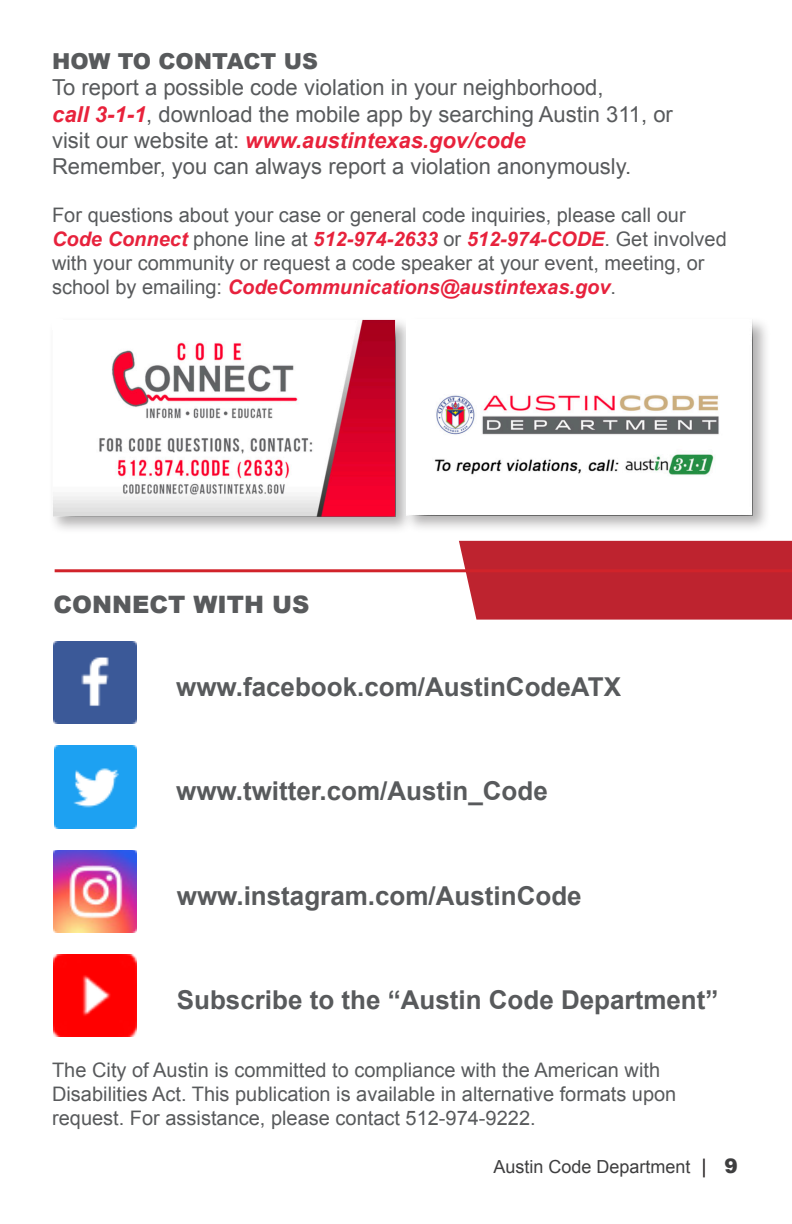
<style>
.page{position:relative;width:792px;height:1224px;background:#fff}
.page>*{position:absolute;margin:0;border:0;box-sizing:border-box;transform-origin:0 0}
.t1{font:700 26px "Arial";color:#585a5c}
.t2{font:900 24px "Arial";color:#585a5c}
.t3{font:22px "Arial";color:#585a5c}
.t4{font:italic 700 22px "Arial";color:#e8223b}
.t5{font:900 22px "Arial";color:#585a5c}
.t6{font:20px/24px "Arial";color:#585a5c}
.t7{font:18px "Arial";color:#3e3e3f}
.s1{font-weight:700;font-style:italic;color:#e8223b}
.s2{font-weight:400;font-style:normal;color:#585a5c}
.s3{font-weight:700;font-style:italic;color:#e7223c}
.s4{font-weight:700;font-style:italic;color:#e7223d}
.s5{font-size:20px;color:#231f20}
.s6{font-weight:900;font-size:20px}
</style>
<div class="page">
<img style="left:54px;top:641px;width:82px;height:83px">
<img style="left:54px;top:850px;width:82px;height:82px">
<img style="left:55px;top:746px;width:81px;height:82px">
<img style="left:54px;top:954px;width:82px;height:83px">
<div style="left:459px;top:541px;width:333px;height:79px;background:#be232f"></div>
<hr style="left:55px;top:569px;width:737px;height:3px;background:#d1232a">
<div style="left:48px;top:316px;width:366px;height:218px;background:#231f20;opacity:.35"></div>
<img style="left:52px;top:320px;width:344px;height:196px">
<div style="left:403px;top:316px;width:368px;height:217px;background:#231f20;opacity:.35"></div>
<img style="left:407px;top:320px;width:346px;height:195px">
<p class="t5" style="left:52px;top:45px;width:267px">HOW TO CONTACT US</p>
<p class="t3" style="left:52px;top:73px;width:553px">To report a possible code violation in your neighborhood,</p>
<p class="t3" style="left:52px;top:99px;width:622px"><span class="s1">call 3-1-1</span>, download the mobile app by searching Austin 311, or</p>
<p class="t4" style="left:52px;top:126px;width:475px"><span class="s2">visit our website at:</span> www.austintexas.gov/code</p>
<p class="t3" style="left:52px;top:152px;width:581px">Remember, you can always report a violation anonymously.</p>
<p class="t6" style="left:52px;top:204px;width:676px">For questions about your case or general code inquiries, please call our <span class="s3">Code Connect</span> phone line at <span class="s3">512-974-2633</span> or <span class="s3">512-974-CODE</span>. Get involved with your community or request a code speaker at your event, meeting, or school by emailing: <span class="s4">CodeCommunications@austintexas.gov</span>.</p>
<p class="t2" style="left:54px;top:587px;width:257px">CONNECT WITH US</p>
<p class="t1" style="left:176px;top:669px;width:446px">www.facebook.com/AustinCodeATX</p>
<p class="t1" style="left:176px;top:773px;width:373px">www.twitter.com/Austin_Code</p>
<p class="t1" style="left:177px;top:879px;width:406px">www.instagram.com/AustinCode</p>
<p class="t1" style="left:177px;top:983px;width:543px">Subscribe to the “Austin Code Department”</p>
<p class="t6" style="left:52px;top:1058px;width:626px">The City of Austin is committed to compliance with the American with<br>Disabilities Act. This publication is available in alternative formats upon request. For assistance, please contact 512-974-9222.</p>
<p class="t7" style="left:493px;top:1155px;width:246px">Austin Code Department <span class="s5">|</span> <span class="s6">9</span></p>
</div>
